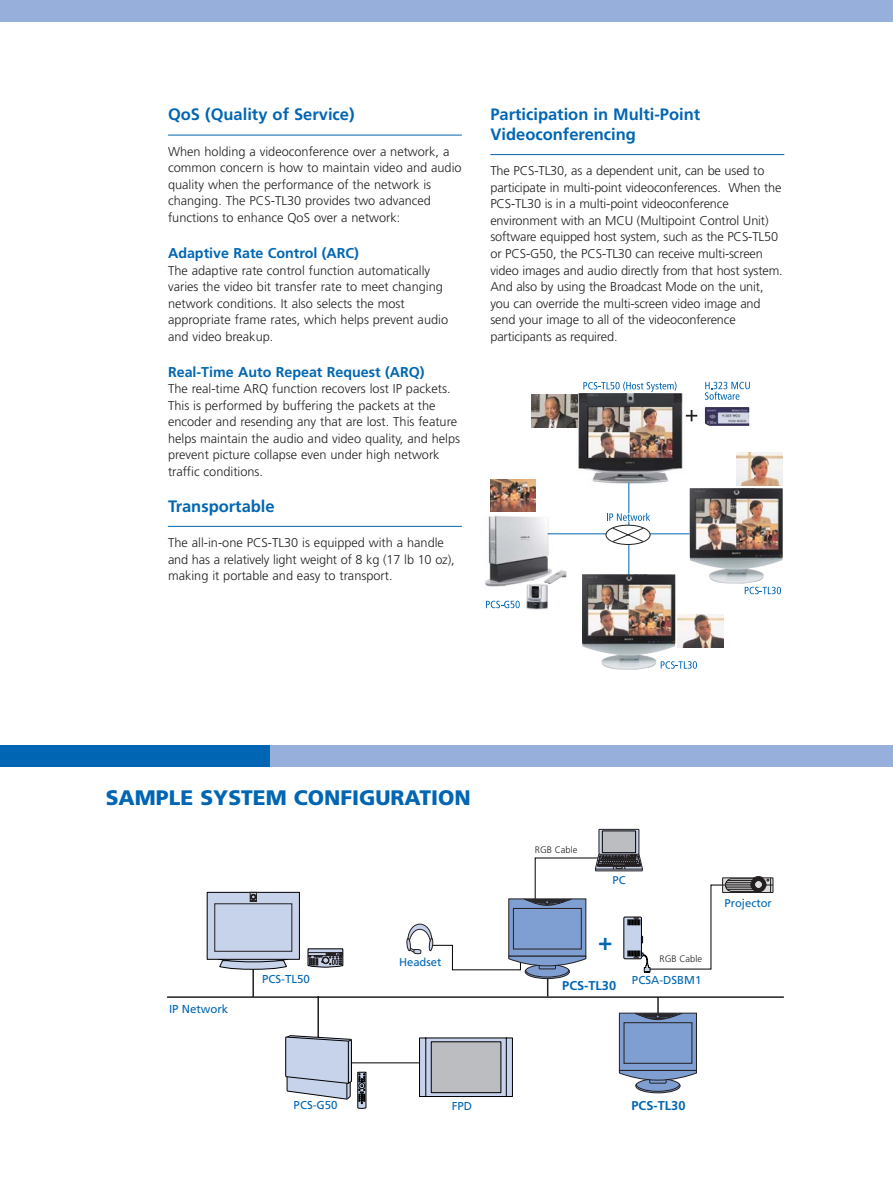
<style>
.page{position:relative;width:893px;height:1191px;background:#fff}
.page>*{position:absolute;margin:0;border:0;box-sizing:border-box;transform-origin:0 0}
.t1{font:700 24px "Frutiger";color:#0066b3}
.t2{font:900 21px "Frutiger";color:#0066b3}
.t3{font:700 16.5px/19.5px "Frutiger";color:#0066b3}
.t4{font:700 14.25px "Frutiger";color:#0066b3}
.t5{font:300 12.75px/16.5px "Frutiger";color:#231f20}
.t6{font:700 12.75px "Frutiger";color:#0066b3}
.t7{font:11.55px "Frutiger";color:#0066b3}
.t8{font:11.25px "Frutiger";color:#0066b3}
.t9{font:300 9.3px "Frutiger";color:#231f20}
</style>
<div class="page">
<div style="left:0;top:0;width:893px;height:21px;background:#96afdb"></div>
<div style="left:0;top:745px;width:893px;height:21px;background:#96afdb"></div>
<div style="left:0;top:745px;width:270px;height:21px;background:#0066b3"></div>
<hr style="left:252px;top:941px;width:2px;height:55px;background:#231f20">
<hr style="left:317px;top:997px;width:2px;height:54px;background:#231f20">
<hr style="left:168px;top:996px;width:615px;height:2px;background:#231f20">
<hr style="left:657px;top:998px;width:2px;height:54px;background:#231f20">
<hr style="left:337px;top:1062px;width:113px;height:1px;background:#000">
<svg style="left:419px;top:1037px;width:94px;height:59px;background:#9ca4b7"></svg>
<div style="left:431px;top:1041px;width:70px;height:51px;background:#bbbdc0"></div>
<div style="left:207px;top:892px;width:92px;height:67px;background:#c7d2eb"></div>
<div style="left:207px;top:892px;width:93px;height:67px;border:1px solid #000"></div>
<svg style="left:214px;top:892px;width:78px;height:77px"></svg>
<svg style="left:308px;top:948px;width:35px;height:19px"></svg>
<hr style="left:547px;top:941px;width:1px;height:55px;background:#231f20">
<div style="left:599px;top:829px;width:40px;height:25px;background:#adb7cc;border:1px solid #231f20"></div>
<div style="left:602px;top:830px;width:34px;height:23px;background:#bbbdc0;border:1px solid #000"></div>
<svg style="left:285px;top:1035px;width:81px;height:74px"></svg>
<svg style="left:636px;top:1078px;width:44px;height:15px"></svg>
<div style="left:619px;top:1013px;width:78px;height:57px;background:#7f9fd3;border:1px solid #231f20"></div>
<div style="left:624px;top:1022px;width:68px;height:41px;border:1px solid #231f20"></div>
<svg style="left:619px;top:1066px;width:78px;height:25px"></svg>
<svg style="left:634px;top:1012px;width:48px;height:7px"></svg>
<svg style="left:525px;top:964px;width:45px;height:14px"></svg>
<svg style="left:406px;top:851px;width:367px;height:126px"></svg>
<hr style="left:490px;top:154px;width:294px;height:1px;background:#0066b3">
<hr style="left:168px;top:135px;width:294px;height:1px;background:#0066b3">
<hr style="left:168px;top:526px;width:294px;height:1px;background:#0066b3">
<img style="left:577px;top:393px;width:116px;height:103px">
<hr style="left:629px;top:483px;width:1px;height:93px;background:#0066b3">
<img style="left:582px;top:574px;width:93px;height:96px">
<img style="left:689px;top:488px;width:94px;height:96px">
<img style="left:484px;top:511px;width:69px;height:81px">
<img style="left:531px;top:394px;width:46px;height:34px">
<img style="left:737px;top:452px;width:45px;height:34px">
<img style="left:678px;top:614px;width:45px;height:33px">
<svg style="left:583px;top:381px;width:94px;height:11px"></svg>
<svg style="left:745px;top:587px;width:36px;height:7px"></svg>
<svg style="left:661px;top:661px;width:36px;height:7px"></svg>
<svg style="left:486px;top:600px;width:33px;height:8px"></svg>
<svg style="left:705px;top:382px;width:45px;height:18px"></svg>
<img style="left:705px;top:407px;width:44px;height:19px">
<svg style="left:686px;top:410px;width:11px;height:11px"></svg>
<hr style="left:548px;top:533px;width:141px;height:1px;background:#0066b3">
<img style="left:490px;top:479px;width:46px;height:32px">
<div style="left:606px;top:525px;width:44px;height:19px;border:1px solid #231f20;border-radius:50%"></div>
<svg style="left:606px;top:503px;width:47px;height:39px"></svg>
<img style="left:544px;top:570px;width:23px;height:13px">
<img style="left:527px;top:584px;width:20px;height:25px">
<p class="t3" style="left:168px;top:106px;width:188px">QoS (Quality of Service)</p>
<p class="t5" style="left:168px;top:144px;width:295px">When holding a videoconference over a network, a common concern is how to maintain video and audio quality when the performance of the network is changing. The PCS-TL30 provides two advanced functions to enhance QoS over a network:</p>
<p class="t4" style="left:168px;top:247px;width:192px">Adaptive Rate Control (ARC)</p>
<p class="t5" style="left:168px;top:263px;width:282px">The adaptive rate control function automatically varies the video bit transfer rate to meet changing network conditions. It also selects the most appropriate frame rates, which helps prevent audio and video breakup.</p>
<p class="t4" style="left:168px;top:366px;width:258px">Real-Time Auto Repeat Request (ARQ)</p>
<p class="t5" style="left:168px;top:381px;width:294px">The real-time ARQ function recovers lost IP packets.<br>This is performed by buffering the packets at the encoder and resending any that are lost. This feature helps maintain the audio and video quality, and helps prevent picture collapse even under high network traffic conditions.</p>
<p class="t3" style="left:168px;top:497px;width:108px">Transportable</p>
<p class="t5" style="left:168px;top:535px;width:288px">The all-in-one PCS-TL30 is equipped with a handle and has a relatively light weight of 8 kg (17 lb 10 oz), making it portable and easy to transport.</p>
<p class="t3" style="left:490px;top:106px;width:211px">Participation in Multi-Point<br>Videoconferencing</p>
<p class="t5" style="left:490px;top:164px;width:294px">The PCS-TL30, as a dependent unit, can be used to participate in multi-point videoconferences. When the PCS-TL30 is in a multi-point videoconference environment with an MCU (Multipoint Control Unit) software equipped host system, such as the PCS-TL50 or PCS-G50, the PCS-TL30 can receive multi-screen video images and audio directly from that host system.<br>And also by using the Broadcast Mode on the unit, you can override the multi-screen video image and send your image to all of the videoconference participants as required.</p>
<h2 class="t2" style="left:106px;top:789px;width:367px">SAMPLE SYSTEM CONFIGURATION</h2>
<p class="t7" style="left:169px;top:1004px;width:61px">IP Network</p>
<p class="t7" style="left:262px;top:974px;width:49px">PCS-TL50</p>
<p class="t7" style="left:294px;top:1100px;width:45px">PCS-G50</p>
<p class="t8" style="left:399px;top:957px;width:44px">Headset</p>
<p class="t7" style="left:452px;top:1101px;width:22px">FPD</p>
<p class="t9" style="left:535px;top:846px;width:44px">RGB Cable</p>
<p class="t8" style="left:612px;top:875px;width:15px">PC</p>
<h1 class="t1" style="left:598px;top:931px;width:16px">+</h1>
<p class="t9" style="left:659px;top:955px;width:44px">RGB Cable</p>
<p class="t6" style="left:562px;top:980px;width:55px">PCS-TL30</p>
<p class="t7" style="left:632px;top:975px;width:71px">PCSA-DSBM1</p>
<p class="t8" style="left:724px;top:898px;width:49px">Projector</p>
<p class="t6" style="left:632px;top:1100px;width:55px">PCS-TL30</p>
</div>
